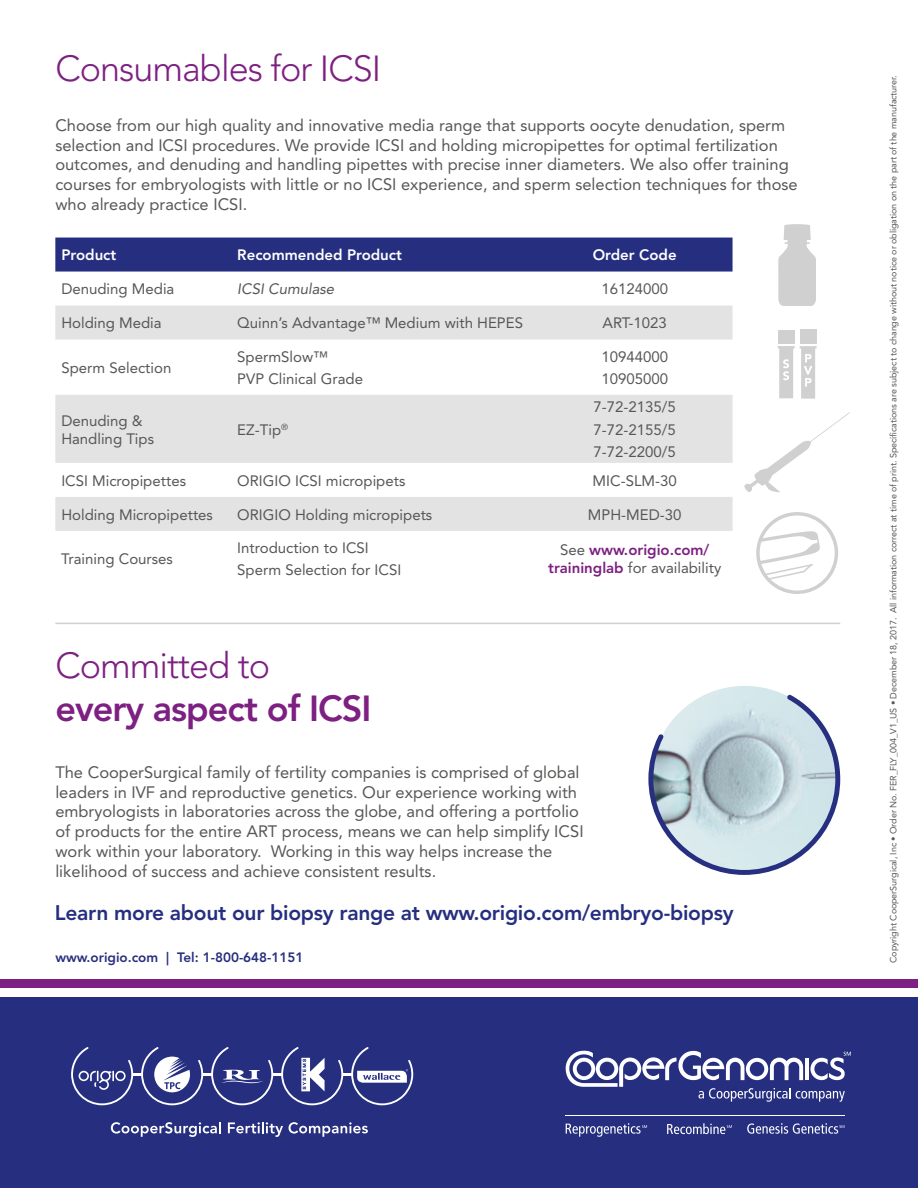
<style>
.page{position:relative;width:918px;height:1188px;background:#fff}
.page>*{position:absolute;margin:0;border:0;box-sizing:border-box;transform-origin:0 0}
.t1{font:300 36px "Avenir LT Std";letter-spacing:-.025em;color:#7d2082}
.t2{font:800 36px "Avenir LT Std";letter-spacing:-.025em;color:#7d2082}
.t3{font:800 21px "Avenir LT Std";letter-spacing:-.015em;color:#262f7f}
.t4{font:16.5px/19.8px "Avenir LT Std";color:#575756}
.t5{font:15px/22.2px "Avenir LT Std";color:#575756}
.t6{font:800 15px/18px "Avenir LT Std";color:#7d2082;text-align:center}
.t7{font:800 15px "Avenir LT Std";color:#fff}
.t8{font:italic 15px "Avenir LT Std";color:#575756}
.t9{font:800 13.5px "Avenir LT Std";color:#262f7f}
.t10{font:9px "Avenir LT Std";letter-spacing:-.01em;color:#575756}
.s1{font-weight:400;color:#575756}
</style>
<div class="page">
<div style="left:0;top:997px;width:918px;height:191px;background:#262f7f"></div>
<div style="left:0;top:979px;width:918px;height:9px;background:#7d2082"></div>
<hr style="left:566px;top:1115px;width:279px;height:1px;background:#fff">
<svg style="left:565px;top:1050px;width:286px;height:52px"></svg>
<svg style="left:566px;top:1123px;width:81px;height:14px"></svg>
<svg style="left:667px;top:1123px;width:65px;height:11px"></svg>
<svg style="left:747px;top:1123px;width:98px;height:11px"></svg>
<svg style="left:71px;top:1047px;width:342px;height:58px"></svg>
<svg style="left:111px;top:1122px;width:110px;height:15px"></svg>
<svg style="left:228px;top:1122px;width:55px;height:15px"></svg>
<svg style="left:289px;top:1122px;width:79px;height:15px"></svg>
<div style="left:55px;top:238px;width:678px;height:34px;background:#262f7f"></div>
<svg style="left:55px;top:306px;width:678px;height:225px;fill:#e3e3e3"></svg>
<svg style="left:756px;top:512px;width:82px;height:82px"></svg>
<svg style="left:744px;top:412px;width:106px;height:80px"></svg>
<svg style="left:778px;top:224px;width:38px;height:82px;background:#d6d6d6"></svg>
<hr style="left:55px;top:623px;width:785px;height:1px;background:#d0d0d0">
<svg style="left:648px;top:693px;width:193px;height:182px"></svg>
<div style="left:778px;top:330px;width:17px;height:14px;background:#d0d0d0"></div>
<div style="left:800px;top:330px;width:17px;height:14px;background:#d0d0d0"></div>
<svg style="left:778px;top:346px;width:39px;height:53px"></svg>
<h1 class="t1" style="left:55px;top:48px;width:327px">Consumables for ICSI</h1>
<p class="t4" style="left:55px;top:115px;width:744px">Choose from our high quality and innovative media range that supports oocyte denudation, sperm selection and ICSI procedures. We provide ICSI and holding micropipettes for optimal fertilization outcomes, and denuding and handling pipettes with precise inner diameters. We also offer training courses for embryologists with little or no ICSI experience, and sperm selection techniques for those who already practice ICSI.</p>
<p class="t7" style="left:61px;top:246px;width:57px">Product</p>
<p class="t7" style="left:237px;top:246px;width:166px">Recommended Product</p>
<p class="t7" style="left:593px;top:246px;width:85px">Order Code</p>
<p class="t5" style="left:61px;top:278px;width:115px">Denuding Media</p>
<p class="t8" style="left:237px;top:280px;width:99px">ICSI Cumulase</p>
<p class="t5" style="left:601px;top:278px;width:68px">16124000</p>
<p class="t5" style="left:61px;top:312px;width:102px">Holding Media</p>
<p class="t5" style="left:237px;top:312px;width:287px">Quinn’s Advantage™ Medium with HEPES</p>
<p class="t5" style="left:602px;top:312px;width:66px">ART-1023</p>
<p class="t5" style="left:61px;top:357px;width:112px">Sperm Selection</p>
<p class="t5" style="left:237px;top:346px;width:127px">SpermSlow™<br>PVP Clinical Grade</p>
<p class="t5" style="left:601px;top:346px;width:68px">10944000<br>10905000</p>
<p class="t5" style="left:61px;top:411px;width:94px;line-height:18px">Denuding &amp;<br>Handling Tips</p>
<p class="t5" style="left:237px;top:418px;width:52px">EZ-Tip<sup>®</sup></p>
<p class="t5" style="left:594px;top:396px;width:84px;text-align:justify">7-72-2135/5<br>7-72-2155/5<br>7-72-2200/5</p>
<p class="t5" style="left:61px;top:469px;width:126px">ICSI Micropipettes</p>
<p class="t5" style="left:237px;top:469px;width:170px">ORIGIO ICSI micropipets</p>
<p class="t5" style="left:593px;top:469px;width:86px">MIC-SLM-30</p>
<p class="t5" style="left:61px;top:503px;width:153px">Holding Micropipettes</p>
<p class="t5" style="left:237px;top:503px;width:197px">ORIGIO Holding micropipets</p>
<p class="t5" style="left:588px;top:503px;width:95px">MPH-MED-30</p>
<p class="t5" style="left:61px;top:548px;width:113px">Training Courses</p>
<p class="t5" style="left:237px;top:537px;width:166px">Introduction to ICSI<br>Sperm Selection for ICSI</p>
<p class="t6" style="left:548px;top:541px;width:175px"><span class="s1">See</span> www.origio.com/ traininglab <span class="s1">for availability</span></p>
<h1 class="t1" style="left:55px;top:644px;width:216px">Committed to</h1>
<h1 class="t2" style="left:55px;top:687px;width:318px">every aspect of ICSI</h1>
<p class="t4" style="left:55px;top:762px;width:530px">The CooperSurgical family of fertility companies is comprised of global leaders in IVF and reproductive genetics. Our experience working with embryologists in laboratories across the globe, and offering a portfolio of products for the entire ART process, means we can help simplify ICSI work within your laboratory. Working in this way helps increase the likelihood of success and achieve consistent results.</p>
<p class="t3" style="left:55px;top:900px;width:680px">Learn more about our biopsy range at www.origio.com/embryo-biopsy</p>
<p class="t9" style="left:55px;top:949px;width:250px">www.origio.com | Tel: 1-800-648-1151</p>
<p class="t10" style="left:888px;top:963px;width:889px;rotate:-90deg">Copyright CooperSurgical, Inc • Order No. FER_FLY_004_V1_US • December 18, 2017. All information correct at time of print. Specifications are subject to change without notice or obligation on the part of the manufacturer.</p>
</div>
